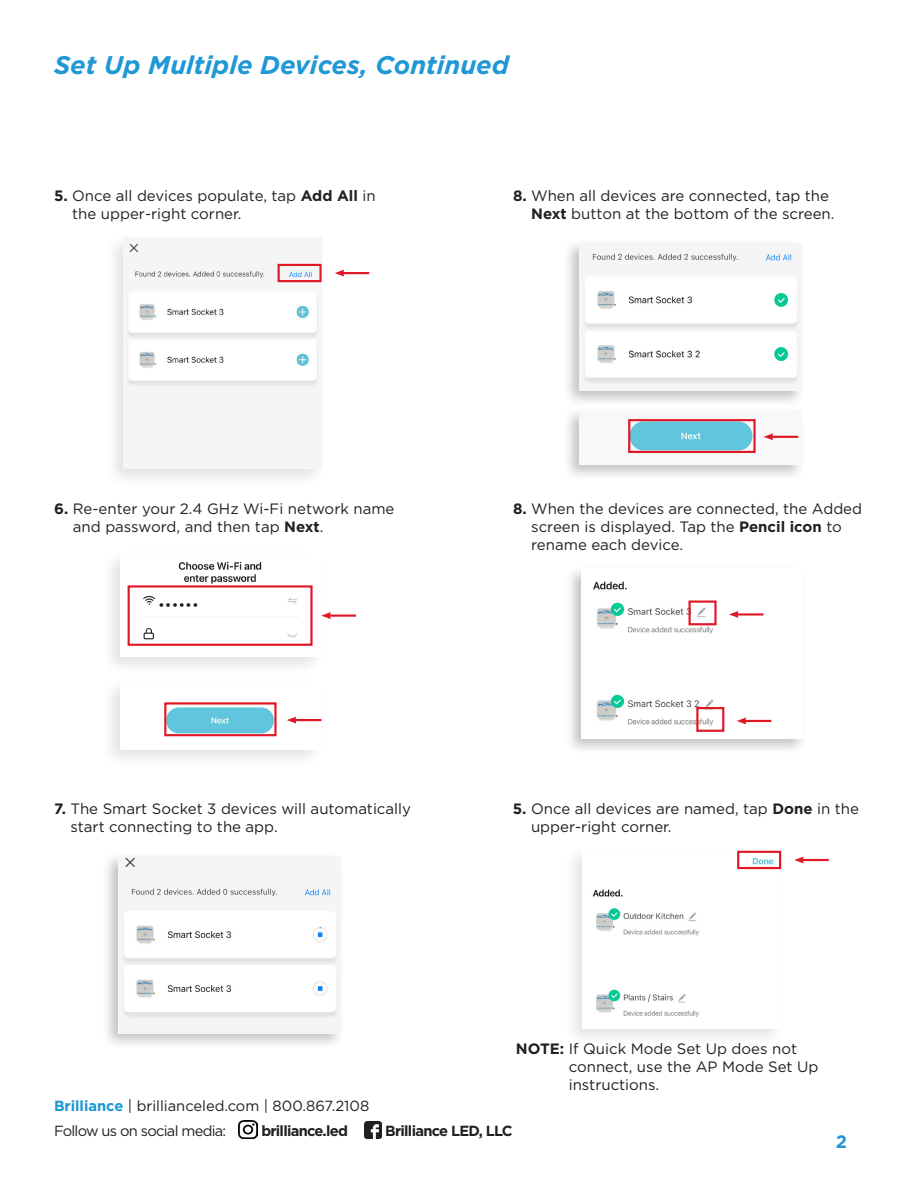
<style>
.page{position:relative;width:918px;height:1188px;background:#fff}
.page>*{position:absolute;margin:0;border:0;box-sizing:border-box;transform-origin:0 0}
.t1{font:italic 700 25.5px "Gotham";color:#1f98d5}
.t2{font:700 18px "Gotham";color:#1f98d5}
.t3{font:15px/18px "Gotham";color:#231f20}
.t4{font:14.7px "Gotham";letter-spacing:-.015em;color:#231f20}
.t5{font:700 14.7px "Gotham";letter-spacing:-.05em;color:#231f20}
.t6{font:14.7px "Gotham";letter-spacing:-.05em;color:#231f20}
.t7{font:14.25px "Gotham";color:#231f20}
.s1{font-weight:700}
.s2{font-weight:700;color:#1a98d6}
</style>
<div class="page">
<div style="left:562px;top:406px;width:244px;height:75px;background:#231f20;opacity:.27"></div>
<img style="left:580px;top:411px;width:221px;height:54px">
<div style="left:102px;top:677px;width:222px;height:92px;background:#231f20;opacity:.13"></div>
<img style="left:121px;top:682px;width:198px;height:67px">
<img style="left:239px;top:1120px;width:18px;height:19px">
<img style="left:364px;top:1121px;width:18px;height:18px">
<div style="left:102px;top:851px;width:243px;height:199px;background:#231f20;opacity:.27"></div>
<img style="left:119px;top:856px;width:221px;height:177px">
<div style="left:564px;top:564px;width:244px;height:192px;background:#231f20;opacity:.27"></div>
<img style="left:581px;top:569px;width:222px;height:170px">
<hr style="left:737px;top:613px;width:27px;height:3px;background:#e01826">
<svg style="left:729px;top:611px;width:9px;height:7px"></svg>
<div style="left:689px;top:601px;width:28px;height:24px;border:2px solid #e01826"></div>
<div style="left:105px;top:233px;width:221px;height:254px;background:#231f20;opacity:.13"></div>
<img style="left:124px;top:238px;width:197px;height:231px">
<hr style="left:343px;top:272px;width:26px;height:2px;background:#e01826">
<svg style="left:335px;top:270px;width:9px;height:7px"></svg>
<div style="left:278px;top:264px;width:44px;height:18px;border:2px solid #e01826"></div>
<div style="left:102px;top:549px;width:222px;height:127px;background:#231f20;opacity:.13"></div>
<img style="left:121px;top:554px;width:198px;height:103px">
<hr style="left:329px;top:615px;width:27px;height:2px;background:#e01826">
<svg style="left:321px;top:612px;width:10px;height:7px"></svg>
<hr style="left:295px;top:719px;width:26px;height:2px;background:#e01826">
<svg style="left:287px;top:717px;width:9px;height:7px"></svg>
<div style="left:128px;top:585px;width:185px;height:61px;border:2px solid #e01826"></div>
<div style="left:164px;top:702px;width:113px;height:34px;border:2px solid #e01826"></div>
<div style="left:158px;top:596px;width:60px;height:17px;background:#fff"></div>
<div style="left:562px;top:238px;width:244px;height:170px;background:#231f20;opacity:.27"></div>
<img style="left:580px;top:243px;width:221px;height:148px">
<hr style="left:771px;top:436px;width:27px;height:2px;background:#e01826">
<svg style="left:764px;top:433px;width:9px;height:7px"></svg>
<div style="left:628px;top:419px;width:128px;height:34px;border:2px solid #e01826"></div>
<hr style="left:745px;top:720px;width:26px;height:2px;background:#e01826">
<svg style="left:737px;top:717px;width:9px;height:7px"></svg>
<div style="left:696px;top:707px;width:28px;height:25px;border:2px solid #e01826"></div>
<div style="left:563px;top:846px;width:222px;height:201px;background:#231f20;opacity:.13"></div>
<img style="left:582px;top:851px;width:198px;height:177px">
<hr style="left:802px;top:859px;width:27px;height:2px;background:#e01826">
<svg style="left:794px;top:857px;width:10px;height:7px"></svg>
<div style="left:737px;top:851px;width:44px;height:18px;border:2px solid #e01826"></div>
<p class="t1" style="left:54px;top:48px;width:456px">Set Up Multiple Devices, Continued</p>
<p class="t3" style="left:72px;top:186px;width:305px;text-indent:-18px"><span class="s1">5.</span> Once all devices populate, tap <span class="s1">Add All</span> in the upper-right corner.</p>
<p class="t3" style="left:531px;top:186px;width:305px;text-indent:-18px"><span class="s1">8.</span> When all devices are connected, tap the<br><span class="s1">Next</span> button at the bottom of the screen.</p>
<p class="t3" style="left:73px;top:500px;width:323px;text-indent:-19px"><span class="s1">6.</span> Re-enter your 2.4 GHz Wi-Fi network name and password, and then tap <span class="s1">Next</span>.</p>
<p class="t7" style="left:158px;top:596px;width:42px">••••••</p>
<p class="t3" style="left:71px;top:799px;width:342px;text-indent:-17px"><span class="s1">7.</span> The Smart Socket 3 devices will automatically start connecting to the app.</p>
<p class="t3" style="left:531px;top:500px;width:332px;text-indent:-18px"><span class="s1">8.</span> When the devices are connected, the Added screen is displayed. Tap the <span class="s1">Pencil icon</span> to rename each device.</p>
<p class="t3" style="left:531px;top:799px;width:330px;text-indent:-18px"><span class="s1">5.</span> Once all devices are named, tap <span class="s1">Done</span> in the upper-right corner.</p>
<p class="t3" style="left:569px;top:1039px;width:251px;text-indent:-53px"><span class="s1">NOTE:</span> If Quick Mode Set Up does not connect, use the AP Mode Set Up instructions.</p>
<p class="t4" style="left:54px;top:1096px;width:317px"><span class="s2">Brilliance</span> | brillianceled.com | 800.867.2108</p>
<p class="t6" style="left:54px;top:1121px;width:174px">Follow us on social media:</p>
<p class="t5" style="left:261px;top:1121px;width:88px">brilliance.led</p>
<p class="t5" style="left:385px;top:1121px;width:129px">Brilliance LED, LLC</p>
<p class="t2" style="left:836px;top:1130px;width:13px">2</p>
</div>
